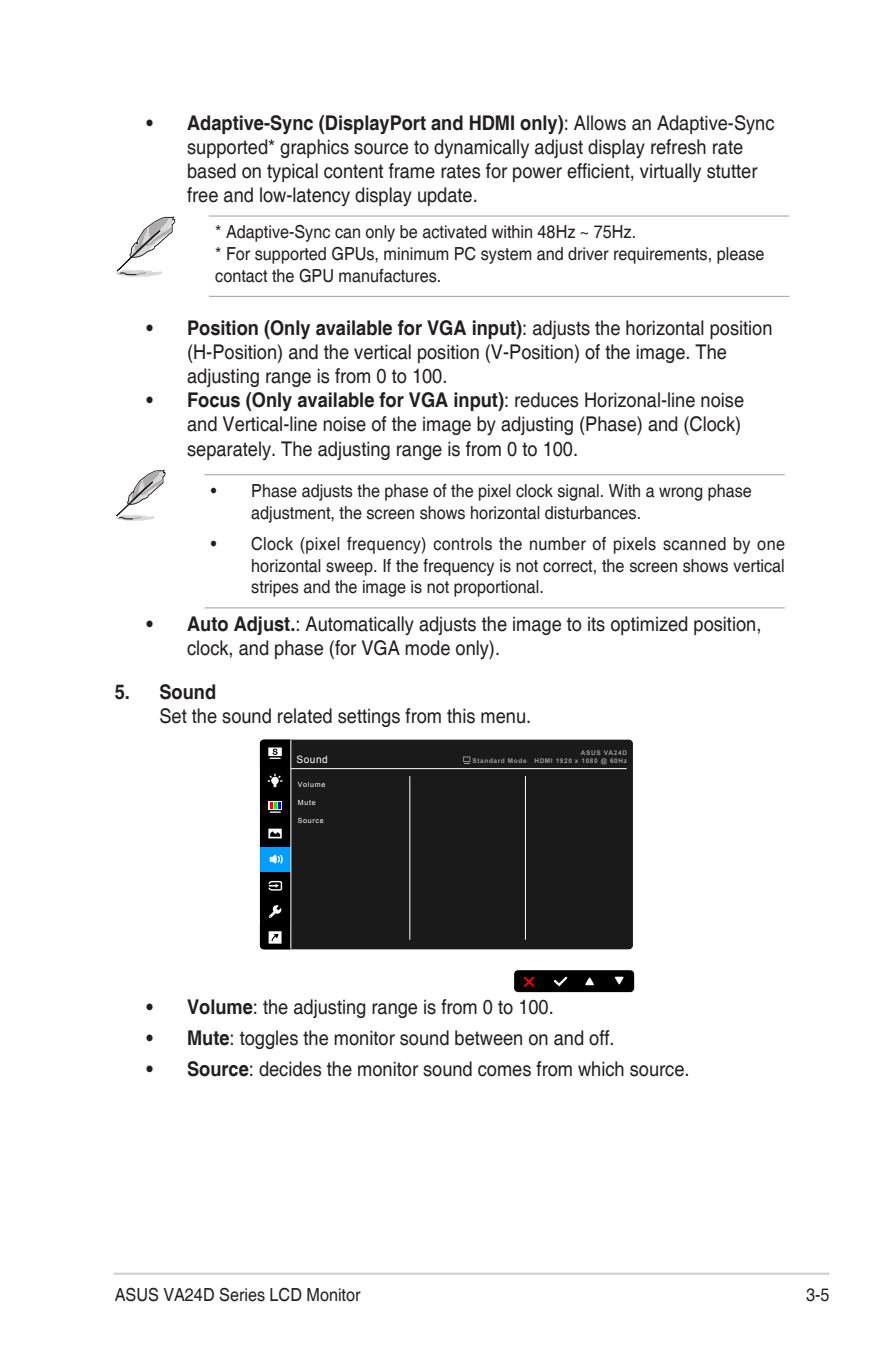
<style>
.page{position:relative;width:893px;height:1346px;background:#fff}
.page>*{position:absolute;margin:0;border:0;box-sizing:border-box;transform-origin:0 0}
.t1{font:20.25px/24.3px "Helvetica";color:#231f20;scale:.9 1}
.t2{font:700 20.25px "Helvetica";color:#231f20;scale:.9 1}
.t3{font:18px/21.6px "Helvetica";color:#231f20;scale:.9 1}
.t4{font:10.12px "Arial";letter-spacing:.05em;color:#fff}
.t5{font:6.98px "Arial";letter-spacing:.1em;color:#fff}
.t6{font:700 6.52px/7.4px "Arial";letter-spacing:.09em;color:#999;text-align:right}
.s1{font-weight:700}
</style>
<div class="page">
<hr style="left:114px;top:1272px;width:715px;height:3px;background:#d1d2d4">
<hr style="left:209px;top:215px;width:580px;height:2px;background:#a8a9ad">
<hr style="left:209px;top:296px;width:580px;height:1px;background:#a8a9ad">
<svg style="left:116px;top:216px;width:59px;height:61px"></svg>
<hr style="left:204px;top:474px;width:581px;height:1px;background:#a8a9ad">
<hr style="left:204px;top:607px;width:581px;height:1px;background:#a8a9ad">
<svg style="left:115px;top:470px;width:51px;height:51px"></svg>
<div style="left:291px;top:739px;width:342px;height:210px;background:#1a1a1a"></div>
<div style="left:514px;top:970px;width:120px;height:22px;background:#000;border-radius:4px"></div>
<svg style="left:523px;top:976px;width:12px;height:11px"></svg>
<svg style="left:554px;top:976px;width:14px;height:11px"></svg>
<svg style="left:585px;top:977px;width:9px;height:8px"></svg>
<svg style="left:615px;top:977px;width:9px;height:7px"></svg>
<svg style="left:260px;top:739px;width:31px;height:210px;background:#1d2e39"></svg>
<hr style="left:291px;top:768px;width:336px;height:1px;background:#fff">
<hr style="left:409px;top:776px;width:1px;height:164px;background:#fff">
<hr style="left:525px;top:776px;width:1px;height:164px;background:#fff">
<svg style="left:463px;top:756px;width:7px;height:6px"></svg>
<svg style="left:464px;top:757px;width:6px;height:7px"></svg>
<hr style="left:290px;top:740px;width:1px;height:209px;background:#fff">
<p class="t1" style="left:187px;top:111px;width:654px;text-indent:-40px"><span class="s1">• Adaptive-Sync (DisplayPort and HDMI only)</span>: Allows an Adaptive-Sync supported* graphics source to dynamically adjust display refresh rate based on typical content frame rates for power efficient, virtually stutter free and low-latency display update.</p>
<p class="t3" style="left:215px;top:222px;width:612px">* Adaptive-Sync can only be activated within 48Hz ~ 75Hz.<br>* For supported GPUs, minimum PC system and driver requirements, please contact the GPU manufactures.</p>
<p class="t1" style="left:187px;top:316px;width:652px;text-indent:-40px"><span class="s1">• Position (Only available for VGA input)</span>: adjusts the horizontal position (H-Position) and the vertical position (V-Position) of the image. The adjusting range is from 0 to 100.</p>
<p class="t1" style="left:187px;top:388px;width:620px;text-indent:-40px"><span class="s1">• Focus (Only available for VGA input)</span>: reduces Horizonal-line noise and Vertical-line noise of the image by adjusting (Phase) and (Clock) separately. The adjusting range is from 0 to 100.</p>
<p class="t3" style="left:251px;top:481px;width:558px;text-indent:-40px">• Phase adjusts the phase of the pixel clock signal. With a wrong phase adjustment, the screen shows horizontal disturbances.</p>
<p class="t3" style="left:251px;top:533px;width:595px;text-align:justify;text-indent:-40px">• Clock (pixel frequency) controls the number of pixels scanned by one horizontal sweep. If the frequency is not correct, the screen shows vertical stripes and the image is not proportional.</p>
<p class="t1" style="left:187px;top:612px;width:640px;text-indent:-40px"><span class="s1">• Auto Adjust.</span>: Automatically adjusts the image to its optimized position, clock, and phase (for VGA mode only).</p>
<p class="t2" style="left:115px;top:679px;width:114px">5. Sound</p>
<p class="t1" style="left:159px;top:704px;width:415px">Set the sound related settings from this menu.</p>
<p class="t6" style="left:473px;top:749px;width:156px">ASUS VA24D<br>Standard Mode HDMI 1920 x 1080 @ 60Hz</p>
<p class="t5" style="left:298px;top:780px;width:29px">Volume</p>
<p class="t5" style="left:298px;top:798px;width:19px">Mute</p>
<p class="t5" style="left:298px;top:815px;width:27px">Source</p>
<p class="t4" style="left:296px;top:752px;width:33px">Sound</p>
<p class="t1" style="left:147px;top:995px;width:454px"><span class="s1">• Volume</span>: the adjusting range is from 0 to 100.</p>
<p class="t1" style="left:147px;top:1026px;width:521px"><span class="s1">• Mute</span>: toggles the monitor sound between on and off.</p>
<p class="t1" style="left:147px;top:1057px;width:605px"><span class="s1">• Source</span>: decides the monitor sound comes from which source.</p>
<p class="t3" style="left:115px;top:1284px;width:275px">ASUS VA24D Series LCD Monitor</p>
<p class="t3" style="left:806px;top:1284px;width:28px">3-5</p>
</div>
